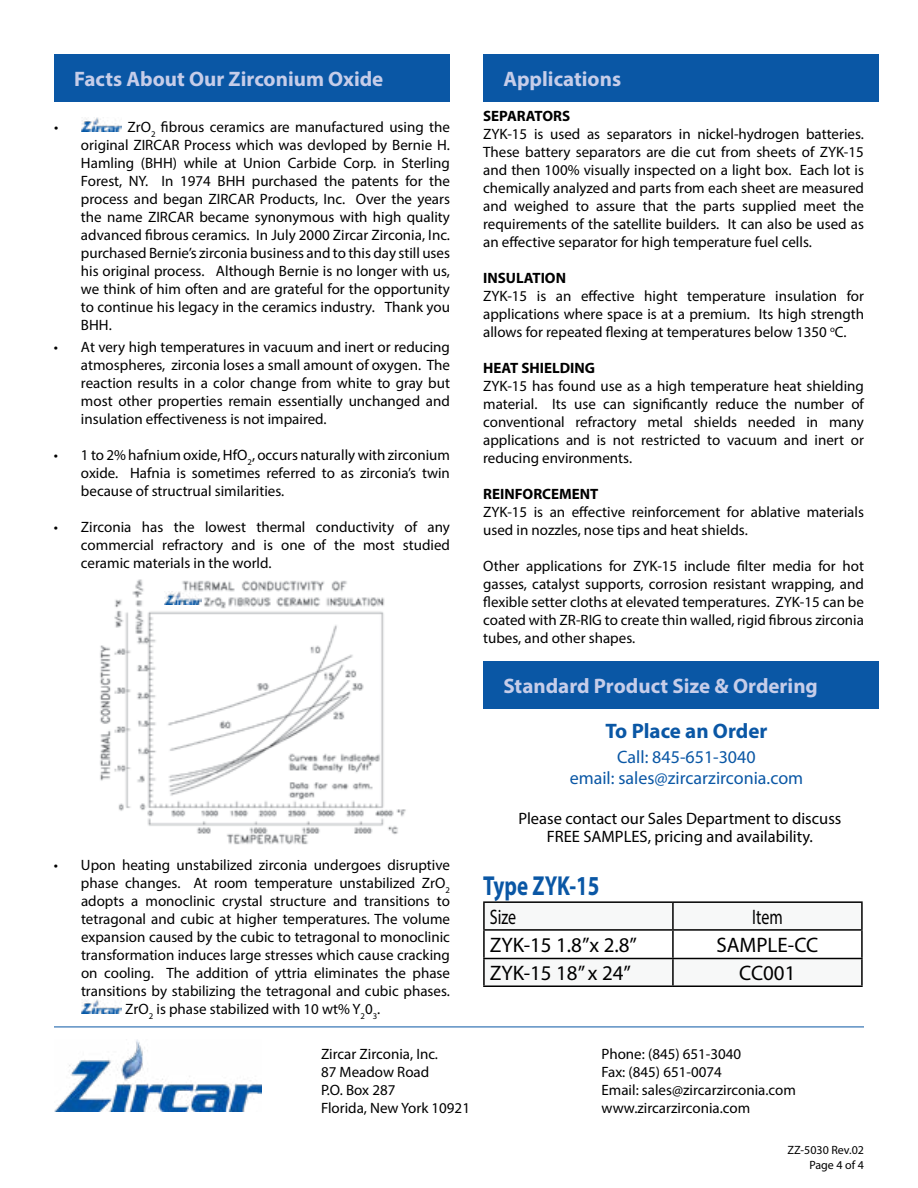
<style>
.page{position:relative;width:918px;height:1188px;background:#fff}
.page>*{position:absolute;margin:0;border:0;box-sizing:border-box;transform-origin:0 0}
.t1{font:700 27.6px "Myriad Pro";color:#0a57a5;scale:.76 1}
.t2{font:700 21px "Myriad Pro";color:#c6cde9}
.t3{font:21px "Myriad Pro";color:#000}
.t4{font:700 21px "Myriad Pro";color:#0a57a5}
.t5{font:21px "Myriad Pro";color:#000;scale:.76 1}
.t6{font:18px/21.6px "Myriad Pro";color:#0a57a5;text-align:center}
.t7{font:16.5px/18px "Myriad Pro";color:#000;text-align:center}
.t8{font:15px/18px "Myriad Pro";color:#000;text-align:justify}
.t9{font:700 15px "Myriad Pro";color:#000}
.t10{font:12px/14.4px "Myriad Pro";color:#000;text-align:right}
</style>
<div class="page">
<img style="left:81px;top:117px;width:41px;height:15px">
<img style="left:81px;top:999px;width:41px;height:15px">
<img style="left:54px;top:1040px;width:207px;height:71px">
<div style="left:54px;top:54px;width:396px;height:48px;background:#0a57a5"></div>
<img style="left:100px;top:579px;width:306px;height:266px">
<hr style="left:54px;top:1027px;width:810px;height:1px;background:#0a57a5">
<img style="left:164px;top:591px;width:38px;height:14px">
<div style="left:483px;top:54px;width:396px;height:48px;background:#0a57a5"></div>
<div style="left:483px;top:661px;width:396px;height:48px;background:#0a57a5"></div>
<svg style="left:485px;top:957px;width:376px;height:29px"></svg>
<hr style="left:483px;top:901px;width:190px;height:2px;background:#000">
<hr style="left:483px;top:903px;width:2px;height:26px;background:#000">
<hr style="left:673px;top:901px;width:190px;height:2px;background:#000">
<hr style="left:672px;top:903px;width:2px;height:26px;background:#000">
<hr style="left:861px;top:903px;width:2px;height:26px;background:#000">
<hr style="left:483px;top:929px;width:190px;height:2px;background:#000">
<hr style="left:483px;top:931px;width:2px;height:27px;background:#000">
<hr style="left:673px;top:929px;width:190px;height:2px;background:#000">
<hr style="left:672px;top:931px;width:2px;height:27px;background:#000">
<hr style="left:861px;top:931px;width:2px;height:27px;background:#000">
<hr style="left:483px;top:958px;width:190px;height:1px;background:#000">
<hr style="left:483px;top:959px;width:2px;height:27px;background:#000">
<hr style="left:673px;top:958px;width:190px;height:1px;background:#000">
<hr style="left:672px;top:959px;width:2px;height:27px;background:#000">
<hr style="left:861px;top:959px;width:2px;height:27px;background:#000">
<hr style="left:483px;top:986px;width:190px;height:1px;background:#000">
<hr style="left:673px;top:986px;width:190px;height:1px;background:#000">
<h2 class="t2" style="left:74px;top:65px;width:311px">Facts About Our Zirconium Oxide</h2>
<p class="t8" style="left:54px;top:117px;width:6px">•</p>
<p class="t8" style="left:81px;top:117px;width:371px;text-indent:47px">ZrO<sub>2</sub> fibrous ceramics are manufactured using the original ZIRCAR Process which was devloped by Bernie H.<br>Hamling (BHH) while at Union Carbide Corp. in Sterling Forest, NY. In 1974 BHH purchased the patents for the process and began ZIRCAR Products, Inc. Over the years the name ZIRCAR became synonymous with high quality advanced fibrous ceramics. In July 2000 Zircar Zirconia, Inc. purchased Bernie’s zirconia business and to this day still uses his original process. Although Bernie is no longer with us, we think of him often and are grateful for the opportunity to continue his legacy in the ceramics industry. Thank you BHH.</p>
<p class="t8" style="left:81px;top:338px;width:371px;text-indent:-27px">• At very high temperatures in vacuum and inert or reducing atmospheres, zirconia loses a small amount of oxygen. The reaction results in a color change from white to gray but most other properties remain essentially unchanged and insulation effectiveness is not impaired.</p>
<p class="t8" style="left:81px;top:446px;width:370px;text-indent:-27px">• 1 to 2% hafnium oxide, HfO<sub>2</sub>, occurs naturally with zirconium oxide. Hafnia is sometimes referred to as zirconia’s twin because of structrual similarities.</p>
<p class="t8" style="left:81px;top:518px;width:371px;text-indent:-27px">• Zirconia has the lowest thermal conductivity of any commercial refractory and is one of the most studied ceramic materials in the world.</p>
<h2 class="t2" style="left:503px;top:65px;width:119px">Applications</h2>
<p class="t9" style="left:483px;top:106px;width:88px">SEPARATORS</p>
<p class="t8" style="left:483px;top:125px;width:382px">ZYK-15 is used as separators in nickel-hydrogen batteries.<br>These battery separators are die cut from sheets of ZYK-15 and then 100% visually inspected on a light box. Each lot is chemically analyzed and parts from each sheet are measured and weighed to assure that the parts supplied meet the requirements of the satellite builders. It can also be used as an effective separator for high temperature fuel cells.</p>
<p class="t9" style="left:483px;top:268px;width:84px">INSULATION</p>
<p class="t8" style="left:483px;top:287px;width:382px">ZYK-15 is an effective hight temperature insulation for applications where space is at a premium. Its high strength allows for repeated flexing at temperatures below 1350 <sup>o</sup>C.</p>
<p class="t9" style="left:483px;top:358px;width:113px">HEAT SHIELDING</p>
<p class="t8" style="left:483px;top:377px;width:382px">ZYK-15 has found use as a high temperature heat shielding material. Its use can significantly reduce the number of conventional refractory metal shields needed in many applications and is not restricted to vacuum and inert or reducing environments.</p>
<p class="t9" style="left:483px;top:484px;width:117px">REINFORCEMENT</p>
<p class="t8" style="left:483px;top:503px;width:382px">ZYK-15 is an effective reinforcement for ablative materials used in nozzles, nose tips and heat shields.</p>
<p class="t8" style="left:483px;top:557px;width:382px">Other applications for ZYK-15 include filter media for hot gasses, catalyst supports, corrosion resistant wrapping, and flexible setter cloths at elevated temperatures. ZYK-15 can be coated with ZR-RIG to create thin walled, rigid fibrous zirconia tubes, and other shapes.</p>
<h2 class="t2" style="left:503px;top:672px;width:316px">Standard Product Size &amp; Ordering</h2>
<h2 class="t4" style="left:606px;top:717px;width:163px">To Place an Order</h2>
<p class="t6" style="left:570px;top:745px;width:235px">Call: 845-651-3040<br>email: sales@zircarzirconia.com</p>
<p class="t7" style="left:518px;top:809px;width:325px">Please contact our Sales Department to discuss<br>FREE SAMPLES, pricing and availability.</p>
<p class="t8" style="left:54px;top:855px;width:398px">• Upon heating unstabilized zirconia undergoes disruptive</p>
<p class="t8" style="left:81px;top:873px;width:371px">phase changes. At room temperature unstabilized ZrO<sub>2</sub></p>
<p class="t8" style="left:81px;top:891px;width:370px">adopts a monoclinic crystal structure and transitions to</p>
<p class="t8" style="left:81px;top:909px;width:371px">tetragonal and cubic at higher temperatures. The volume</p>
<p class="t8" style="left:81px;top:927px;width:370px">expansion caused by the cubic to tetragonal to monoclinic</p>
<p class="t8" style="left:81px;top:945px;width:371px">transformation induces large stresses which cause cracking</p>
<p class="t8" style="left:81px;top:963px;width:371px">on cooling. The addition of yttria eliminates the phase</p>
<p class="t8" style="left:81px;top:981px;width:370px">transitions by stabilizing the tetragonal and cubic phases.</p>
<p class="t8" style="left:125px;top:999px;width:257px">ZrO<sub>2</sub> is phase stabilized with 10 wt% Y<sub>2</sub>0<sub>3</sub>.</p>
<p class="t8" style="left:321px;top:1045px;width:151px;text-align:left">Zircar Zirconia, Inc.<br>87 Meadow Road<br>P.O. Box 287<br>Florida, New York 10921</p>
<p class="t8" style="left:602px;top:1045px;width:196px;text-align:left">Phone: (845) 651-3040<br>Fax: (845) 651-0074<br>Email: sales@zircarzirconia.com www.zircarzirconia.com</p>
<h1 class="t1" style="left:483px;top:868px;width:155px">Type ZYK-15</h1>
<h2 class="t5" style="left:490px;top:904px;width:36px">Size</h2>
<h2 class="t5" style="left:752px;top:904px;width:42px">Item</h2>
<h2 class="t3" style="left:490px;top:932px;width:149px">ZYK-15 1.8”x 2.8”</h2>
<h2 class="t3" style="left:716px;top:932px;width:104px">SAMPLE-CC</h2>
<h2 class="t3" style="left:490px;top:960px;width:143px">ZYK-15 18” x 24”</h2>
<h2 class="t3" style="left:739px;top:960px;width:58px">CC001</h2>
<p class="t10" style="left:788px;top:1143px;width:78px">ZZ-5030 Rev.02<br>Page 4 of 4</p>
</div>
